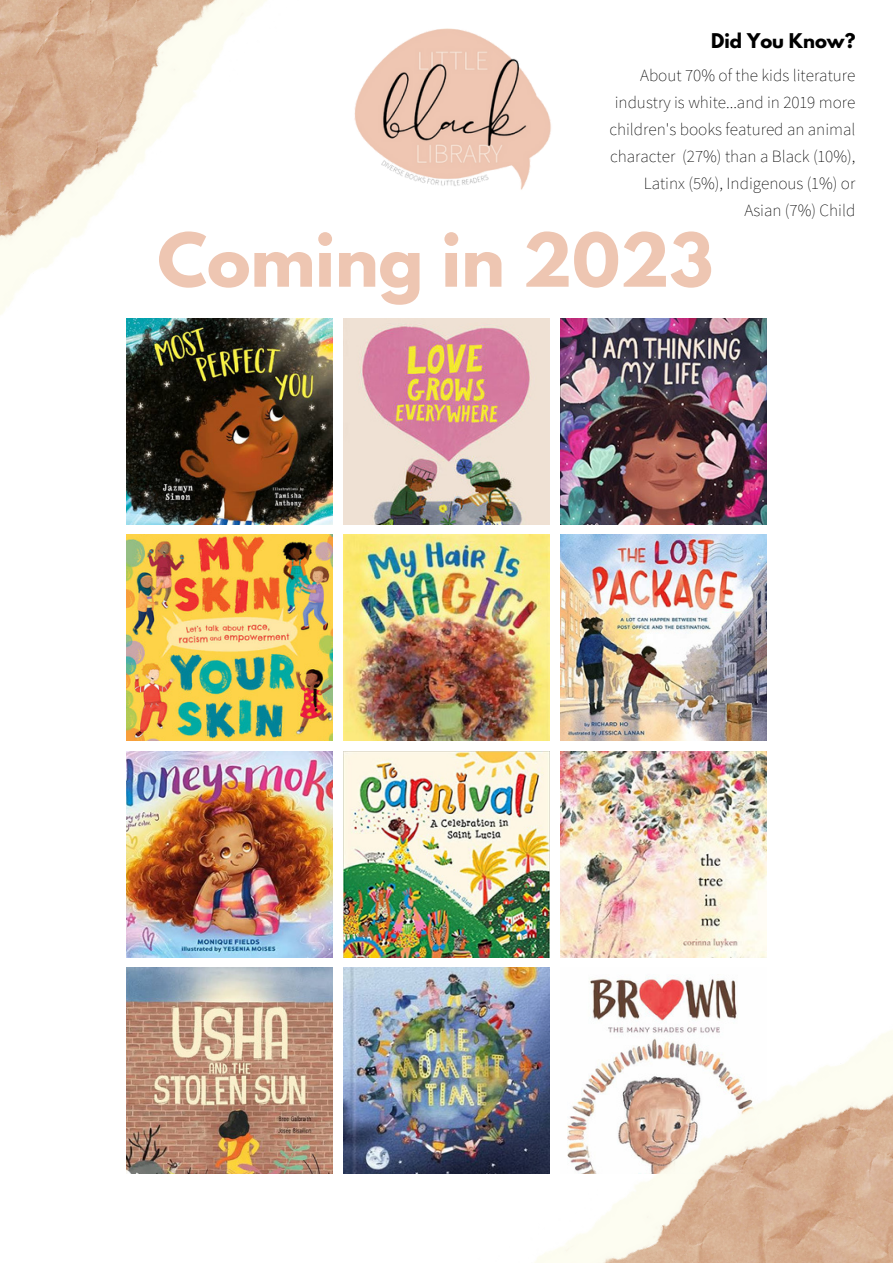
<style>
.page{position:relative;width:893px;height:1264px;background:#fff}
.page>*{position:absolute;margin:0;border:0;box-sizing:border-box;transform-origin:0 0}
.t1{font:700 65.7px "League Spartan";color:#eec6b2}
.t2{font:700 18px "League Spartan";color:#000}
.t3{font:200 17.25px/27px "Assistant";color:#000;text-align:right}
</style>
<div class="page">
<img style="left:126px;top:535px;width:206px;height:206px">
<img style="left:343px;top:535px;width:206px;height:206px">
<img style="left:560px;top:535px;width:206px;height:206px">
<img style="left:126px;top:751px;width:206px;height:206px">
<img style="left:343px;top:751px;width:206px;height:206px">
<img style="left:560px;top:751px;width:206px;height:206px">
<img style="left:126px;top:967px;width:206px;height:206px">
<img style="left:343px;top:967px;width:206px;height:206px">
<img style="left:0;top:0;width:333px;height:382px">
<img style="left:455px;top:979px;width:437px;height:283px">
<img style="left:126px;top:318px;width:206px;height:206px">
<img style="left:343px;top:318px;width:206px;height:206px">
<img style="left:560px;top:318px;width:206px;height:206px">
<img style="left:354px;top:28px;width:197px;height:162px">
<p class="t2" style="left:711px;top:32px;width:146px">Did You Know?</p>
<p class="t3" style="left:609px;top:61px;width:247px">About 70% of the kids literature industry is white...and in 2019 more children's books featured an animal character (27%) than a Black (10%),<br>Latinx (5%), Indigenous (1%) or<br>Asian (7%) Child</p>
<h1 class="t1" style="left:157px;top:227px;width:557px">Coming in 2023</h1>
</div>
